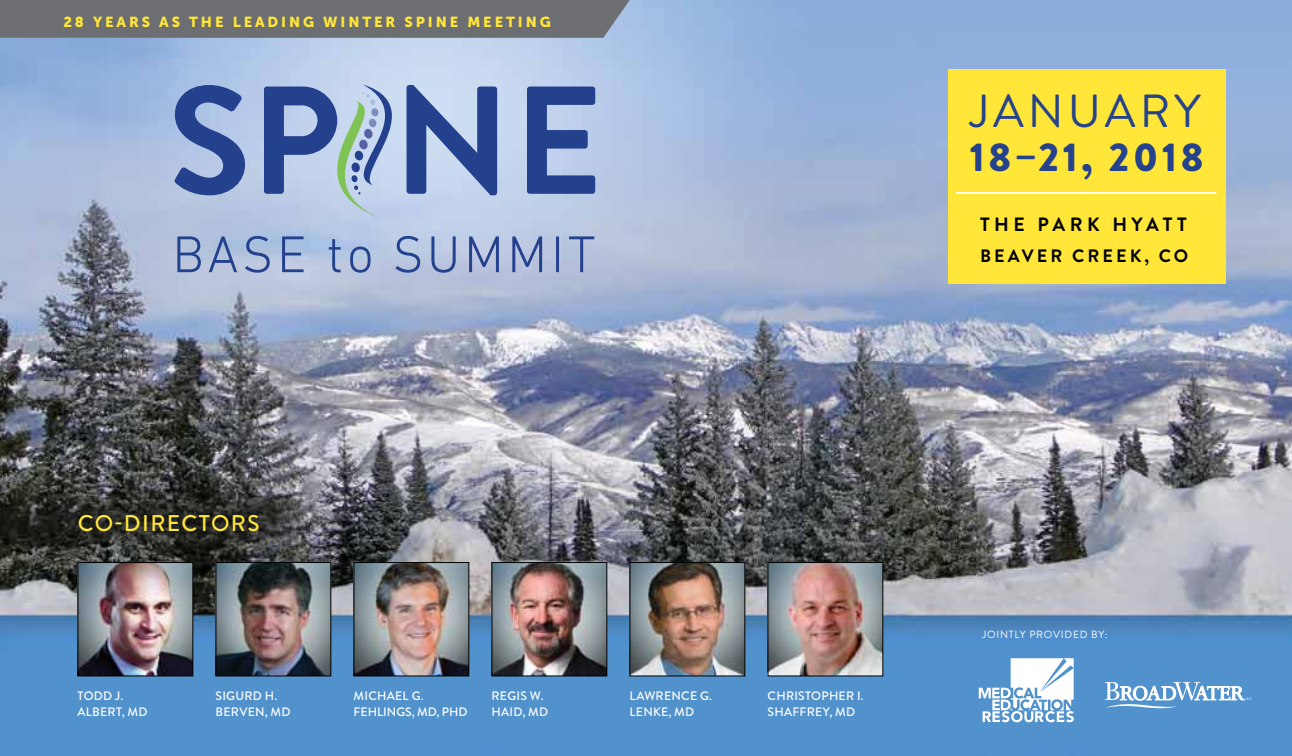
<style>
.page{position:relative;width:1292px;height:756px;background:#fff}
.page>*{position:absolute;margin:0;border:0;box-sizing:border-box;transform-origin:0 0}
.t1{font:46.38px "Brandon Grotesque";color:#25428d}
.t2{font:900 40.25px "Brandon Grotesque";letter-spacing:.09em;color:#25428d}
.t3{font:500 22.75px "Brandon Grotesque";letter-spacing:.06em;color:#ffe639}
.t4{font:700 19.25px "Brandon Grotesque";letter-spacing:.23em;color:#000}
.t5{font:700 18.03px "Brandon Grotesque";letter-spacing:.17em;color:#000}
.t6{font:14.35px "Museo Sans 900";letter-spacing:.2em;color:#ffe639}
.t7{font:500 12.25px/15.8px "Brandon Grotesque";letter-spacing:.02em;color:#fff}
.t8{font:500 12.25px/15.8px "Brandon Grotesque";color:#fff}
.t9{font:10.5px "Brandon Grotesque";letter-spacing:.07em;color:#fff}
</style>
<div class="page">
<img style="left:0;top:0;width:1292px;height:756px">
<svg style="left:175px;top:85px;width:70px;height:110px"></svg>
<svg style="left:406px;top:85px;width:91px;height:110px"></svg>
<svg style="left:527px;top:87px;width:68px;height:107px"></svg>
<svg style="left:177px;top:236px;width:417px;height:37px"></svg>
<svg style="left:264px;top:84px;width:128px;height:134px"></svg>
<img style="left:79px;top:564px;width:112px;height:110px">
<div style="left:77px;top:562px;width:116px;height:114px;border:1px solid #000"></div>
<img style="left:217px;top:564px;width:112px;height:110px">
<div style="left:215px;top:562px;width:116px;height:114px;border:1px solid #000"></div>
<img style="left:493px;top:564px;width:112px;height:110px">
<div style="left:491px;top:562px;width:116px;height:114px;border:1px solid #000"></div>
<img style="left:631px;top:564px;width:112px;height:110px">
<div style="left:629px;top:562px;width:116px;height:114px;border:1px solid #000"></div>
<img style="left:355px;top:564px;width:112px;height:110px">
<div style="left:353px;top:562px;width:116px;height:114px;border:1px solid #000"></div>
<img style="left:769px;top:564px;width:112px;height:110px">
<div style="left:767px;top:562px;width:116px;height:114px;border:1px solid #000"></div>
<svg style="left:978px;top:658px;width:95px;height:64px"></svg>
<svg style="left:1104px;top:682px;width:147px;height:26px"></svg>
<div style="left:0;top:0;width:629px;height:38px;background:#6d6e71"></div>
<div style="left:948px;top:69px;width:277px;height:215px;background:#ffe639"></div>
<hr style="left:956px;top:192px;width:260px;height:2px;background:#fff">
<p class="t6" style="left:63px;top:14px;width:489px">28 YEARS AS THE LEADING WINTER SPINE MEETING</p>
<h3 class="t3" style="left:78px;top:508px;width:179px">CO-DI RECTORS</h3>
<p class="t7" style="left:78px;top:688px;width:72px">TODD J.<br>ALBERT, MD</p>
<p class="t7" style="left:216px;top:688px;width:76px">SIGURD H.<br>BERVEN, MD</p>
<p class="t7" style="left:491px;top:688px;width:58px">REGIS W.<br>HAID, MD</p>
<p class="t7" style="left:629px;top:688px;width:10px">LAW</p>
<p class="t8" style="left:353px;top:688px;width:115px">MICHAEL G.<br>FEH LI NGS, MD, PH D</p>
<p class="t7" style="left:767px;top:688px;width:98px">CH RISTOPH ER I.<br>SHAFF</p>
<p class="t7" style="left:629px;top:688px;width:84px;text-indent:26px">RENCE G.<br>LENKE, MD</p>
<p class="t7" style="left:807px;top:704px;width:50px">REY, MD</p>
<h1 class="t1" style="left:970px;top:79px;width:59px">JANUAR</h1>
<h1 class="t1" style="left:1174px;top:79px;width:28px">Y</h1>
<h2 class="t2" style="left:970px;top:129px;width:235px">18–21, 2018</h2>
<h3 class="t4" style="left:980px;top:211px;width:196px">THE PARK H YATT</h3>
<h3 class="t5" style="left:980px;top:243px;width:210px">BEAVER CREEK, CO</h3>
<p class="t9" style="left:982px;top:627px;width:127px">JOINTLY PROVIDED BY:</p>
</div>
